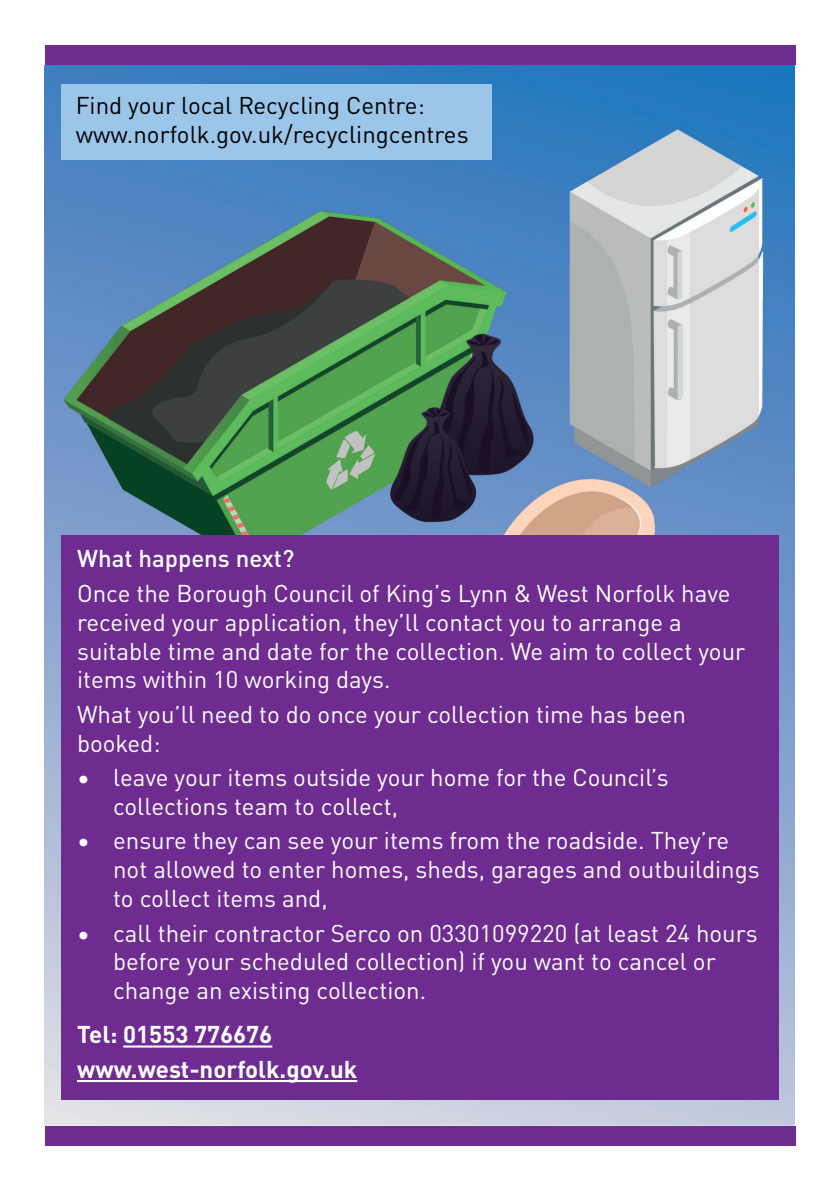
<style>
.page{position:relative;width:840px;height:1191px;background:#fff}
.page>*{position:absolute;margin:0;border:0;box-sizing:border-box;transform-origin:0 0}
.t1{font:24px/28.8px "DINOT";color:#fff}
.t2{font:24px/28.8px "DINOT";color:#000}
.t3{font:700 24px "DINOT";color:#fff}
.t4{font:500 24px "DINOT";color:#fff}
</style>
<div class="page">
<img style="left:45px;top:65px;width:749px;height:1060px">
<div style="left:45px;top:1125px;width:750px;height:20px;background:#6e2c91"></div>
<div style="left:45px;top:45px;width:750px;height:20px;background:#6e2c91"></div>
<div style="left:62px;top:535px;width:716px;height:565px;background:#6e2c91"></div>
<hr style="left:123px;top:1045px;width:149px;height:2px;background:#fff">
<hr style="left:77px;top:1080px;width:280px;height:2px;background:#fff">
<div style="left:62px;top:84px;width:429px;height:76px;background:#9bc6ea"></div>
<p class="t2" style="left:76px;top:89px;width:394px">Find your local Recycling Centre: www.norfolk.gov.uk/recyclingcentres</p>
<p class="t4" style="left:77px;top:540px;width:218px">What happens next?</p>
<p class="t1" style="left:77px;top:577px;width:669px">Once the Borough Council of King’s Lynn &amp; West Norfolk have received your application, they’ll contact you to arrange a suitable time and date for the collection. We aim to collect your items within 10 working days.</p>
<p class="t1" style="left:77px;top:698px;width:610px">What you’ll need to do once your collection time has been booked:</p>
<p class="t1" style="left:113px;top:761px;width:557px;text-indent:-36px">• leave your items outside your home for the Council’s collections team to collect,</p>
<p class="t1" style="left:113px;top:825px;width:647px;text-indent:-36px">• ensure they can see your items from the roadside. They’re not allowed to enter homes, sheds, garages and outbuildings to collect items and,</p>
<p class="t1" style="left:113px;top:917px;width:645px;text-indent:-36px">• call their contractor Serco on 03301099220 (at least 24 hours before your scheduled collection) if you want to cancel or change an existing collection.</p>
<p class="t3" style="left:77px;top:1016px;width:196px">Tel: 01553 776676</p>
<p class="t3" style="left:77px;top:1050px;width:281px">www.west-norfolk.gov.uk</p>
</div>
